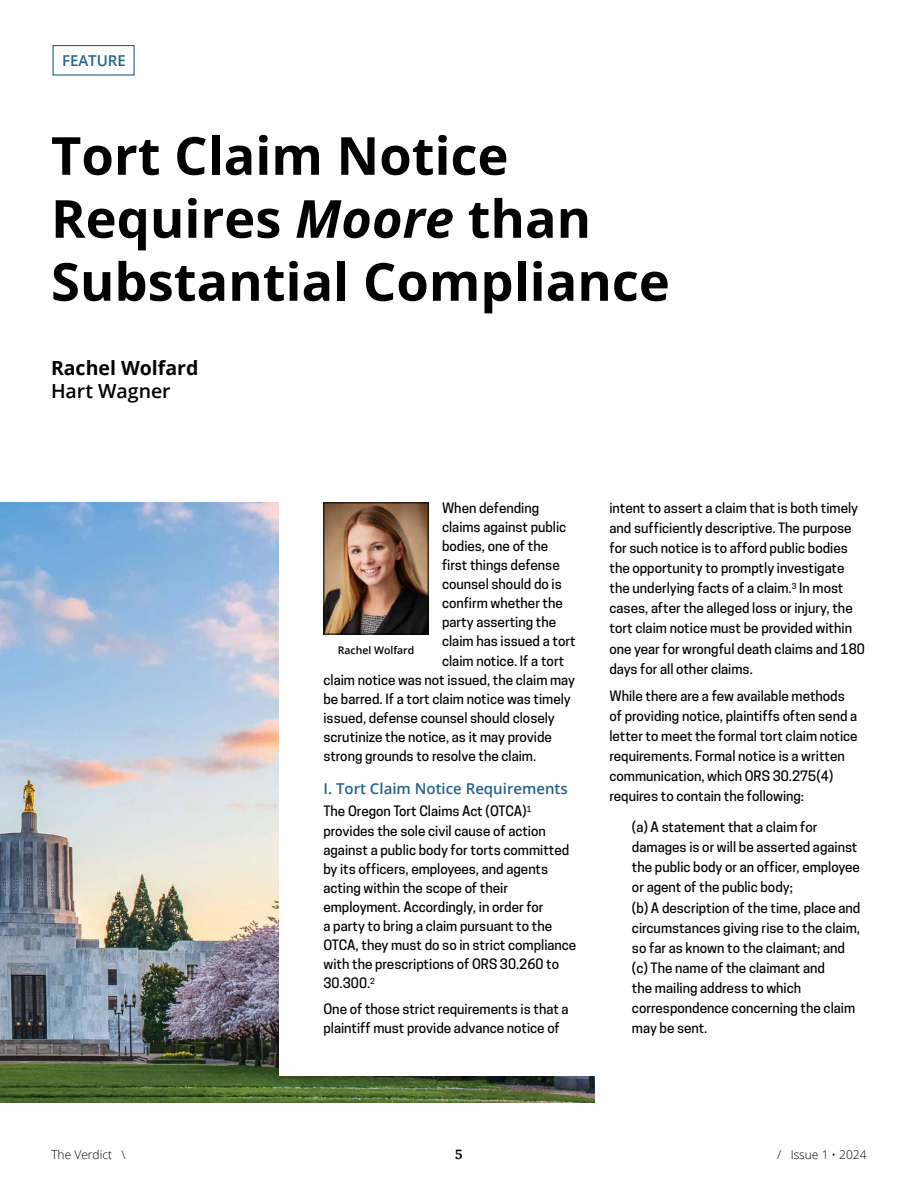
<style>
.page{position:relative;width:918px;height:1188px;background:#fff}
.page>*{position:absolute;margin:0;border:0;box-sizing:border-box;transform-origin:0 0}
.t1{font:700 52.5px/63px "Open Sans";color:#000}
.t2{font:700 19.5px "Open Sans";color:#000}
.t3{font:600 19.5px "Open Sans";color:#000}
.t4{font:600 15px "Open Sans";color:#24648a}
.t5{font:700 13.8px "Charter";color:#000}
.t6{font:500 13.5px/20.1px "Cooper Hewitt";color:#000}
.t7{font:300 12px "Open Sans";color:#000}
.t8{font:600 10.5px "Open Sans";color:#000}
.s1{font-style:italic}
</style>
<div class="page">
<img style="left:0;top:502px;width:594px;height:600px">
<div style="left:279px;top:438px;width:587px;height:638px;background:#fff"></div>
<img style="left:325px;top:504px;width:102px;height:128px">
<div style="left:323px;top:502px;width:106px;height:132px;border:1px solid #000"></div>
<div style="left:52px;top:45px;width:83px;height:31px;border:1px solid #24648a"></div>
<p class="t4" style="left:62px;top:50px;width:65px">FEATURE</p>
<h1 class="t1" style="left:51px;top:123px;width:620px">Tort Claim Notice<br>Requires <span class="s1">Moore</span> than<br>Substantial Compliance</h1>
<h2 class="t2" style="left:51px;top:354px;width:149px">Rachel Wolfard</h2>
<h2 class="t3" style="left:51px;top:378px;width:121px">Hart Wagner</h2>
<p class="t6" style="left:442px;top:498px;width:99px">When defending</p>
<p class="t6" style="left:442px;top:517px;width:126px">claims against public</p>
<p class="t6" style="left:442px;top:536px;width:108px">bodies, one of the</p>
<p class="t6" style="left:442px;top:555px;width:119px">first things defense</p>
<p class="t6" style="left:442px;top:574px;width:121px">counsel should do is</p>
<p class="t6" style="left:442px;top:593px;width:122px">confirm whether the</p>
<p class="t6" style="left:442px;top:612px;width:116px">party asserting the</p>
<p class="t6" style="left:442px;top:631px;width:135px">claim has issued a tort</p>
<p class="t6" style="left:442px;top:650px;width:124px">claim notice. If a tort</p>
<p class="t6" style="left:323px;top:670px;width:253px">claim notice was not issued, the claim may</p>
<p class="t6" style="left:323px;top:689px;width:249px">be barred. If a tort claim notice was timely</p>
<p class="t6" style="left:323px;top:708px;width:233px">issued, defense counsel should closely</p>
<p class="t6" style="left:323px;top:727px;width:230px">scrutinize the notice, as it may provide</p>
<p class="t6" style="left:323px;top:746px;width:214px">strong grounds to resolve the claim.</p>
<p class="t4" style="left:323px;top:779px;width:246px">I. Tort Claim Notice Requirements</p>
<p class="t6" style="left:323px;top:802px;width:254px;line-height:19px">The Oregon Tort Claims Act (OTCA)<sup>1 </sup>provides the sole civil cause of action against a public body for torts committed by its officers, employees, and agents acting within the scope of their employment. Accordingly, in order for<br>a party to bring a claim pursuant to the OTCA, they must do so in strict compliance with the prescriptions of ORS 30.260 to 30.300.<sup>2</sup></p>
<p class="t6" style="left:323px;top:1000px;width:247px;line-height:19px">One of those strict requirements is that a plaintiff must provide advance notice of</p>
<p class="t8" style="left:338px;top:643px;width:78px">Rachel Wolfard</p>
<p class="t6" style="left:609px;top:498px;width:257px">intent to assert a claim that is both timely and sufficiently descriptive. The purpose for such notice is to afford public bodies the opportunity to promptly investigate the underlying facts of a claim.<sup>3</sup> In most cases, after the alleged loss or injury, the tort claim notice must be provided within one year for wrongful death claims and 180 days for all other claims.</p>
<p class="t6" style="left:609px;top:686px;width:250px">While there are a few available methods of providing notice, plaintiffs often send a letter to meet the formal tort claim notice requirements. Formal notice is a written communication, which ORS 30.275(4) requires to contain the following:</p>
<p class="t6" style="left:632px;top:817px;width:230px">(a) A statement that a claim for damages is or will be asserted against the public body or an officer, employee or agent of the public body;<br>(b) A description of the time, place and circumstances giving rise to the claim, so far as known to the claimant; and (c) The name of the claimant and<br>the mailing address to which correspondence concerning the claim may be sent.</p>
<p class="t7" style="left:51px;top:1146px;width:76px">The Verdict \</p>
<p class="t5" style="left:455px;top:1142px;width:10px">5</p>
<p class="t7" style="left:777px;top:1146px;width:91px">/ Issue 1 • 2024</p>
</div>
